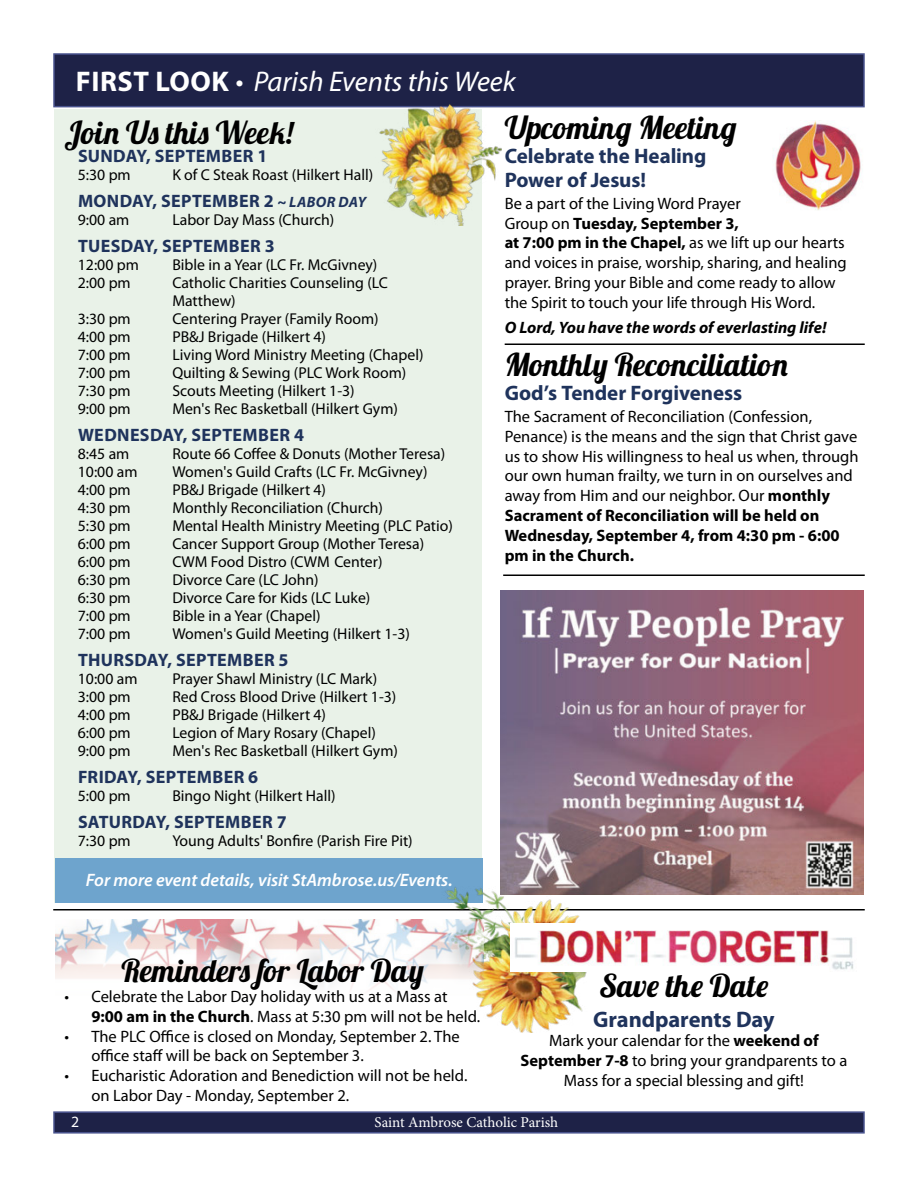
<style>
.page{position:relative;width:918px;height:1188px;background:#fff}
.page>*{position:absolute;margin:0;border:0;box-sizing:border-box;transform-origin:0 0}
.t1{font:31.5px "Lobster 1.4";color:#000}
.t2{font:italic 28.5px "Myriad Pro";color:#fff}
.t3{font:700 22.5px "Myriad Pro";letter-spacing:-.005em;color:#1f335c}
.t4{font:700 21px/24px "Myriad Pro";letter-spacing:-.005em;color:#1f335c}
.t5{font:700 18px "Myriad Pro";letter-spacing:.02em;color:#1f335c}
.t6{font:italic 600 18px "Myriad Pro";letter-spacing:-.005em;color:#fff}
.t7{font:16.5px/19.8px "Myriad Pro";color:#000}
.t8{font:italic 700 16.5px "Myriad Pro";color:#000}
.t9{font:15.75px/18px "Myriad Pro";color:#000}
.t10{font:15.75px "Myriad Pro";color:#fff}
.t11{font:15px "Minion Pro";letter-spacing:-.005em;color:#fff}
.s1{font-weight:700;font-style:normal}
.s2{font-weight:700}
.s3{font-style:italic;font-size:15px}
</style>
<div class="page">
<div style="left:53px;top:1111px;width:812px;height:23px;background:#1e2247;border:2px solid #49538e"></div>
<div style="left:53px;top:53px;width:812px;height:54px;background:#1e2247;border:2px solid #49538e"></div>
<img style="left:773px;top:120px;width:88px;height:90px">
<hr style="left:53px;top:909px;width:812px;height:1px;background:#000">
<div style="left:54px;top:109px;width:427px;height:793px;background:#e9f2e8"></div>
<div style="left:56px;top:858px;width:427px;height:44px;background:#6ea4cd"></div>
<hr style="left:505px;top:344px;width:360px;height:1px;background:#000">
<img style="left:420px;top:851px;width:187px;height:181px">
<img style="left:56px;top:919px;width:428px;height:77px">
<img style="left:370px;top:104px;width:132px;height:121px">
<hr style="left:503px;top:574px;width:362px;height:2px;background:#000">
<img style="left:510px;top:924px;width:344px;height:47px">
<img style="left:501px;top:590px;width:362px;height:305px">
<h2 class="t2" style="left:76px;top:63px;width:442px"><span class="s1">FIRST LOOK</span> • Parish Events this Week</h2>
<h1 class="t1" style="left:505px;top:107px;width:233px">Upcoming Meeting</h1>
<h3 class="t4" style="left:505px;top:143px;width:203px">Celebrate the Healing<br>Power of Jesus!</h3>
<p class="t7" style="left:505px;top:193px;width:344px">Be a part of the Living Word Prayer<br>Group on <span class="s2">Tuesday, September 3,<br>at 7:00 pm in the Chapel,</span> as we lift up our hearts and voices in praise, worship, sharing, and healing prayer. Bring your Bible and come ready to allow the Spirit to touch your life through His Word.</p>
<p class="t8" style="left:505px;top:316px;width:323px">O Lord, You have the words of everlasting life!</p>
<h1 class="t1" style="left:64px;top:112px;width:231px">Join Us this Week!</h1>
<p class="t5" style="left:78px;top:144px;width:191px">SUNDAY, SEPTEMBER 1</p>
<p class="t9" style="left:78px;top:165px;width:54px">5:30 pm</p>
<p class="t9" style="left:172px;top:165px;width:202px">K of C Steak Roast (Hilkert Hall)</p>
<p class="t5" style="left:78px;top:189px;width:290px">MONDAY, SEPTEMBER 2 <span class="s3">~ LABOR DAY</span></p>
<p class="t9" style="left:78px;top:210px;width:53px">9:00 am</p>
<p class="t9" style="left:172px;top:210px;width:164px">Labor Day Mass (Church)</p>
<p class="t5" style="left:78px;top:234px;width:198px">TUESDAY, SEPTEMBER 3</p>
<p class="t9" style="left:78px;top:255px;width:63px">12:00 pm</p>
<p class="t9" style="left:172px;top:255px;width:207px">Bible in a Year (LC Fr. McGivney)</p>
<p class="t9" style="left:78px;top:273px;width:54px">2:00 pm</p>
<p class="t9" style="left:172px;top:273px;width:217px">Catholic Charities Counseling (LC<br>Matthew)</p>
<p class="t9" style="left:78px;top:309px;width:54px">3:30 pm</p>
<p class="t9" style="left:172px;top:309px;width:208px">Centering Prayer (Family Room)</p>
<p class="t9" style="left:78px;top:327px;width:54px">4:00 pm</p>
<p class="t9" style="left:172px;top:327px;width:155px">PB&amp;J Brigade (Hilkert 4)</p>
<p class="t9" style="left:78px;top:345px;width:54px">7:00 pm</p>
<p class="t9" style="left:172px;top:345px;width:253px">Living Word Ministry Meeting (Chapel)</p>
<p class="t9" style="left:78px;top:363px;width:54px">7:00 pm</p>
<p class="t9" style="left:172px;top:363px;width:235px">Quilting &amp; Sewing (PLC Work Room)</p>
<p class="t9" style="left:78px;top:381px;width:54px">7:30 pm</p>
<p class="t9" style="left:172px;top:381px;width:184px">Scouts Meeting (Hilkert 1-3)</p>
<p class="t9" style="left:78px;top:399px;width:54px">9:00 pm</p>
<p class="t9" style="left:172px;top:399px;width:227px">Men's Rec Basketball (Hilkert Gym)</p>
<p class="t5" style="left:78px;top:423px;width:228px">WEDNESDAY, SEPTEMBER 4</p>
<p class="t9" style="left:78px;top:444px;width:53px">8:45 am</p>
<p class="t9" style="left:172px;top:444px;width:275px">Route 66 Coffee &amp; Donuts (Mother Teresa)</p>
<p class="t9" style="left:78px;top:462px;width:61px">10:00 am</p>
<p class="t9" style="left:172px;top:462px;width:257px">Women's Guild Crafts (LC Fr. McGivney)</p>
<p class="t9" style="left:78px;top:480px;width:54px">4:00 pm</p>
<p class="t9" style="left:172px;top:480px;width:155px">PB&amp;J Brigade (Hilkert 4)</p>
<p class="t9" style="left:78px;top:498px;width:54px">4:30 pm</p>
<p class="t9" style="left:172px;top:498px;width:212px">Monthly Reconciliation (Church)</p>
<p class="t9" style="left:78px;top:516px;width:54px">5:30 pm</p>
<p class="t9" style="left:172px;top:516px;width:282px">Mental Health Ministry Meeting (PLC Patio)</p>
<p class="t9" style="left:78px;top:534px;width:54px">6:00 pm</p>
<p class="t9" style="left:172px;top:534px;width:253px">Cancer Support Group (Mother Teresa)</p>
<p class="t9" style="left:78px;top:552px;width:54px">6:00 pm</p>
<p class="t9" style="left:172px;top:552px;width:212px">CWM Food Distro (CWM Center)</p>
<p class="t9" style="left:78px;top:570px;width:54px">6:30 pm</p>
<p class="t9" style="left:172px;top:570px;width:148px">Divorce Care (LC John)</p>
<p class="t9" style="left:78px;top:588px;width:54px">6:30 pm</p>
<p class="t9" style="left:172px;top:588px;width:200px">Divorce Care for Kids (LC Luke)</p>
<p class="t9" style="left:78px;top:606px;width:54px">7:00 pm</p>
<p class="t9" style="left:172px;top:606px;width:150px">Bible in a Year (Chapel)</p>
<p class="t9" style="left:78px;top:624px;width:54px">7:00 pm</p>
<p class="t9" style="left:172px;top:624px;width:239px">Women's Guild Meeting (Hilkert 1-3)</p>
<p class="t5" style="left:78px;top:648px;width:212px">THURSDAY, SEPTEMBER 5</p>
<p class="t9" style="left:78px;top:669px;width:61px">10:00 am</p>
<p class="t9" style="left:172px;top:669px;width:206px">Prayer Shawl Ministry (LC Mark)</p>
<p class="t9" style="left:78px;top:687px;width:54px">3:00 pm</p>
<p class="t9" style="left:172px;top:687px;width:226px">Red Cross Blood Drive (Hilkert 1-3)</p>
<p class="t9" style="left:78px;top:705px;width:54px">4:00 pm</p>
<p class="t9" style="left:172px;top:705px;width:155px">PB&amp;J Brigade (Hilkert 4)</p>
<p class="t9" style="left:78px;top:723px;width:54px">6:00 pm</p>
<p class="t9" style="left:172px;top:723px;width:205px">Legion of Mary Rosary (Chapel)</p>
<p class="t9" style="left:78px;top:741px;width:54px">9:00 pm</p>
<p class="t9" style="left:172px;top:741px;width:227px">Men's Rec Basketball (Hilkert Gym)</p>
<p class="t5" style="left:78px;top:765px;width:182px">FRIDAY, SEPTEMBER 6</p>
<p class="t9" style="left:78px;top:786px;width:54px">5:00 pm</p>
<p class="t9" style="left:172px;top:786px;width:165px">Bingo Night (Hilkert Hall)</p>
<p class="t5" style="left:78px;top:810px;width:210px">SATURDAY, SEPTEMBER 7</p>
<p class="t9" style="left:78px;top:831px;width:54px">7:30 pm</p>
<p class="t9" style="left:172px;top:831px;width:242px">Young Adults' Bonfire (Parish Fire Pit)</p>
<p class="t6" style="left:86px;top:868px;width:369px">For more event details, visit StAmbrose.us/Events.</p>
<h1 class="t1" style="left:505px;top:345px;width:285px">Monthly Reconciliation</h1>
<h3 class="t4" style="left:505px;top:380px;width:239px">God’s Tender Forgiveness</h3>
<p class="t7" style="left:505px;top:406px;width:355px">The Sacrament of Reconciliation (Confession, Penance) is the means and the sign that Christ gave us to show His willingness to heal us when, through our own human frailty, we turn in on ourselves and away from Him and our neighbor. Our <span class="s2">monthly Sacrament of Reconciliation will be held on Wednesday, September 4, from 4:30 pm - 6:00 pm in the Church.</span></p>
<h1 class="t1" style="left:122px;top:951px;width:304px">Reminders for Labor Day</h1>
<p class="t7" style="left:91px;top:986px;width:391px;text-indent:-27px">• Celebrate the Labor Day holiday with us at a Mass at<br><span class="s2">9:00 am in the Church</span>. Mass at 5:30 pm will not be held.</p>
<p class="t7" style="left:91px;top:1026px;width:370px;text-indent:-27px">• The PLC Office is closed on Monday, September 2. The office staff will be back on September 3.</p>
<p class="t7" style="left:91px;top:1066px;width:378px;text-indent:-27px">• Eucharistic Adoration and Benediction will not be held. on Labor Day - Monday, September 2.</p>
<h1 class="t1" style="left:600px;top:965px;width:170px">Save the Date</h1>
<h3 class="t3" style="left:593px;top:1004px;width:183px">Grandparents Day</h3>
<p class="t7" style="left:520px;top:1031px;width:328px;text-align:center">Mark your calendar for the <span class="s2">weekend of<br>September 7-8</span> to bring your grandparents to a<br>Mass for a special blessing and gift!</p>
<p class="t10" style="left:71px;top:1112px;width:10px">2</p>
<p class="t11" style="left:375px;top:1112px;width:185px">Saint Ambrose Catholic Parish</p>
</div>
